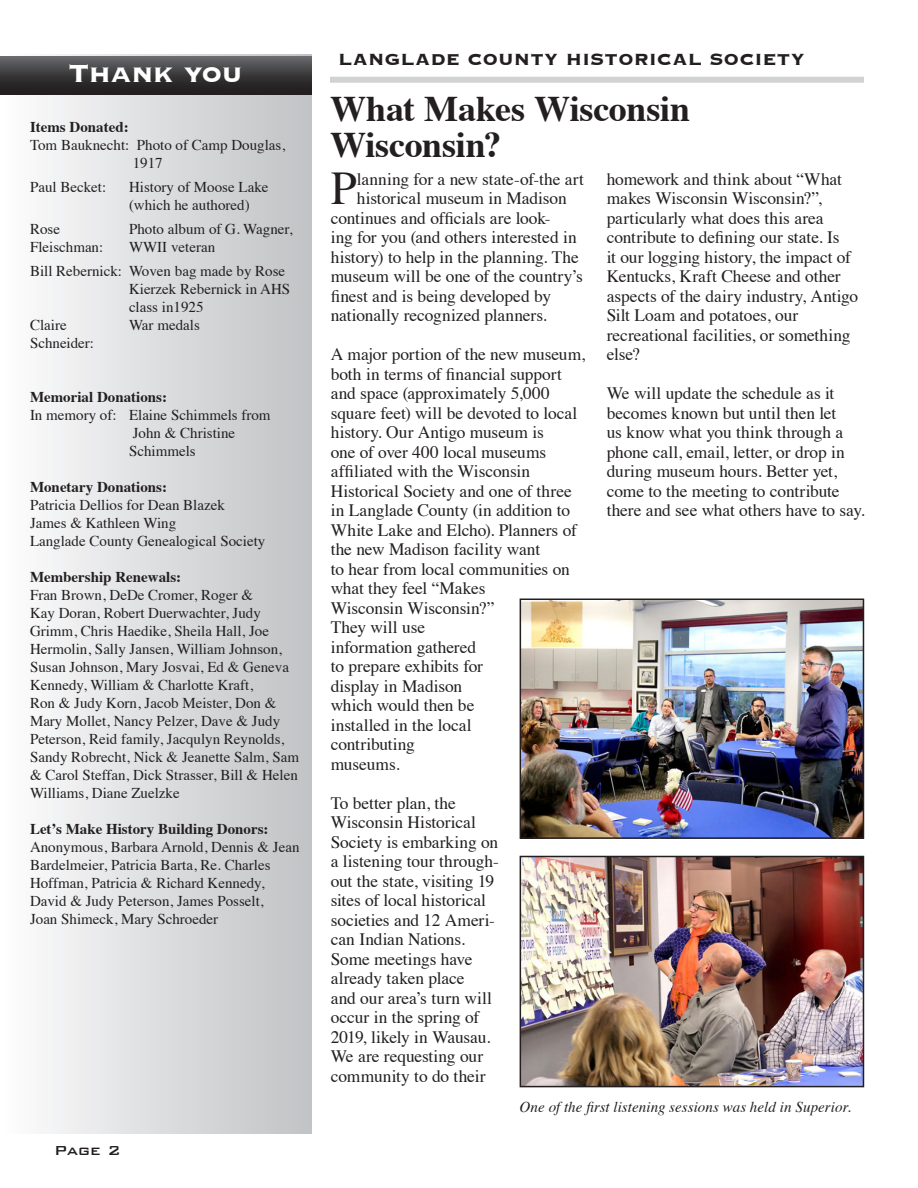
<style>
.page{position:relative;width:918px;height:1188px;background:#fff}
.page>*{position:absolute;margin:0;border:0;box-sizing:border-box;transform-origin:0 0}
.t1{font:46.8px "Times";color:#231f20}
.t2{font:700 36px/36px "Times";letter-spacing:-.005em;color:#231f20}
.t3{font:700 33px "Copperplate";letter-spacing:-.015em;color:#fff}
.t4{font:700 21px "Copperplate";letter-spacing:.01em;color:#231f20}
.t5{font:17.4px/19.5px "Times";letter-spacing:-.005em;color:#231f20}
.t6{font:500 17.4px "Bank Gothic BT";color:#231f20}
.t7{font:15px/18px "Times";color:#231f20}
.t8{font:700 15px "Times";color:#231f20}
.t9{font:italic 15px "Times";letter-spacing:.005em;color:#231f20}
</style>
<div class="page">
<div style="left:0;top:54px;width:312px;height:1080px;background:linear-gradient(to right,#fdfdfd,#c0c1c4)"></div>
<div style="left:0;top:56px;width:312px;height:38px;background:linear-gradient(to bottom,#646568,#1a1617)"></div>
<div style="left:330px;top:77px;width:534px;height:6px;background:#d1d2d4"></div>
<img style="left:523px;top:601px;width:338px;height:235px">
<div style="left:520px;top:598px;width:344px;height:241px;border:2px solid #231f20"></div>
<img style="left:523px;top:859px;width:338px;height:225px">
<div style="left:520px;top:856px;width:344px;height:231px;border:2px solid #231f20"></div>
<p class="t3" style="left:69px;top:52px;width:176px">Thank you</p>
<p class="t8" style="left:30px;top:112px;width:100px">Items Donated:</p>
<p class="t7" style="left:30px;top:134px;width:257px">Tom Bauknecht: Photo of Camp Douglas,</p>
<p class="t7" style="left:133px;top:152px;width:31px">1917</p>
<p class="t7" style="left:30px;top:176px;width:78px">Paul Becket:</p>
<p class="t7" style="left:129px;top:176px;width:141px">History of Moose Lake (which he authored)</p>
<p class="t7" style="left:30px;top:218px;width:31px">Rose</p>
<p class="t7" style="left:129px;top:218px;width:165px">Photo album of G. Wagner,</p>
<p class="t7" style="left:30px;top:236px;width:75px">Fleischman:</p>
<p class="t7" style="left:129px;top:236px;width:88px">WWII veteran</p>
<p class="t7" style="left:129px;top:260px;width:163px;text-indent:-99px">Bill Rebernick: Woven bag made by Rose<br>Kierzek Rebernick in AHS class in1925</p>
<p class="t7" style="left:30px;top:314px;width:38px">Claire</p>
<p class="t7" style="left:129px;top:314px;width:72px">War medals</p>
<p class="t7" style="left:30px;top:332px;width:66px">Schneider:</p>
<p class="t8" style="left:30px;top:382px;width:139px">Memorial Donations:</p>
<p class="t7" style="left:30px;top:404px;width:242px">In memory of: Elaine Schimmels from</p>
<p class="t7" style="left:133px;top:422px;width:104px">John &amp; Christine</p>
<p class="t7" style="left:129px;top:440px;width:68px">Schimmels</p>
<p class="t8" style="left:30px;top:472px;width:139px">Monetary Donations:</p>
<p class="t7" style="left:30px;top:494px;width:196px">Patricia Dellios for Dean Blazek</p>
<p class="t7" style="left:30px;top:512px;width:148px">James &amp; Kathleen Wing</p>
<p class="t7" style="left:30px;top:530px;width:237px">Langlade County Genealogical Society</p>
<p class="t8" style="left:30px;top:562px;width:153px">Membership Renewals:</p>
<p class="t7" style="left:30px;top:584px;width:271px">Fran Brown, DeDe Cromer, Roger &amp;<br>Kay Doran, Robert Duerwachter, Judy Grimm, Chris Haedike, Sheila Hall, Joe Hermolin, Sally Jansen, William Johnson, Susan Johnson, Mary Josvai, Ed &amp; Geneva Kennedy, William &amp; Charlotte Kraft,<br>Ron &amp; Judy Korn, Jacob Meister, Don &amp; Mary Mollet, Nancy Pelzer, Dave &amp; Judy Peterson, Reid family, Jacqulyn Reynolds, Sandy Robrecht, Nick &amp; Jeanette Salm, Sam &amp; Carol Steffan, Dick Strasser, Bill &amp; Helen Williams, Diane Zuelzke</p>
<p class="t8" style="left:30px;top:814px;width:240px">Let’s Make History Building Donors:</p>
<p class="t7" style="left:30px;top:836px;width:271px">Anonymous, Barbara Arnold, Dennis &amp; Jean Bardelmeier, Patricia Barta, Re. Charles Hoffman, Patricia &amp; Richard Kennedy, David &amp; Judy Peterson, James Posselt,<br>Joan Shimeck, Mary Schroeder</p>
<p class="t6" style="left:54px;top:1141px;width:68px">Page 2</p>
<p class="t4" style="left:338px;top:46px;width:468px">LANGLADE COUNTY HISTORICAL SOCIETY</p>
<p class="t2" style="left:330px;top:87px;width:362px">What Makes Wisconsin<br>Wisconsin?</p>
<p class="t1" style="left:331px;top:145px;width:28px">P</p>
<p class="t5" style="left:357px;top:167px;width:229px">lanning for a new state-of-the art</p>
<p class="t5" style="left:357px;top:187px;width:211px">historical museum in Madison</p>
<p class="t5" style="left:331px;top:206px;width:221px">continues and officials are look-</p>
<p class="t5" style="left:331px;top:226px;width:248px">ing for you (and others interested in</p>
<p class="t5" style="left:331px;top:245px;width:250px">history) to help in the planning. The</p>
<p class="t5" style="left:331px;top:265px;width:254px">museum will be one of the country’s</p>
<p class="t5" style="left:331px;top:284px;width:222px">finest and is being developed by</p>
<p class="t5" style="left:331px;top:304px;width:218px">nationally recognized planners.</p>
<p class="t5" style="left:331px;top:343px;width:256px">A major portion of the new museum, both in terms of financial support and space (approximately 5,000 square feet) will be devoted to local history. Our Antigo museum is<br>one of over 400 local museums affiliated with the Wisconsin<br>Historical Society and one of three in Langlade County (in addition to<br>White Lake and Elcho). Planners of the new Madison facility want<br>to hear from local communities on what they feel “Makes<br>Wisconsin Wisconsin?”<br>They will use<br>information gathered<br>to prepare exhibits for<br>display in Madison<br>which would then be<br>installed in the local<br>contributing<br>museums.</p>
<p class="t5" style="left:331px;top:791px;width:170px">To better plan, the<br>Wisconsin Historical<br>Society is embarking on a listening tour through&shy;out the state, visiting 19 sites of local historical societies and 12 Ameri&shy;can Indian Nations.<br>Some meetings have already taken place<br>and our area’s turn will occur in the spring of<br>2019, likely in Wausau.<br>We are requesting our community to do their</p>
<p class="t5" style="left:607px;top:167px;width:253px">homework and think about “What makes Wisconsin Wisconsin?”, particularly what does this area contribute to defining our state. Is<br>it our logging history, the impact of<br>Kentucks, Kraft Cheese and other aspects of the dairy industry, Antigo<br>Silt Loam and potatoes, our recreational facilities, or something else?</p>
<p class="t5" style="left:607px;top:382px;width:259px">We will update the schedule as it becomes known but until then let<br>us know what you think through a phone call, email, letter, or drop in during museum hours. Better yet, come to the meeting to contribute there and see what others have to say.</p>
<p class="t9" style="left:520px;top:1094px;width:333px">One of the first listening sessions was held in Superior.</p>
</div>
